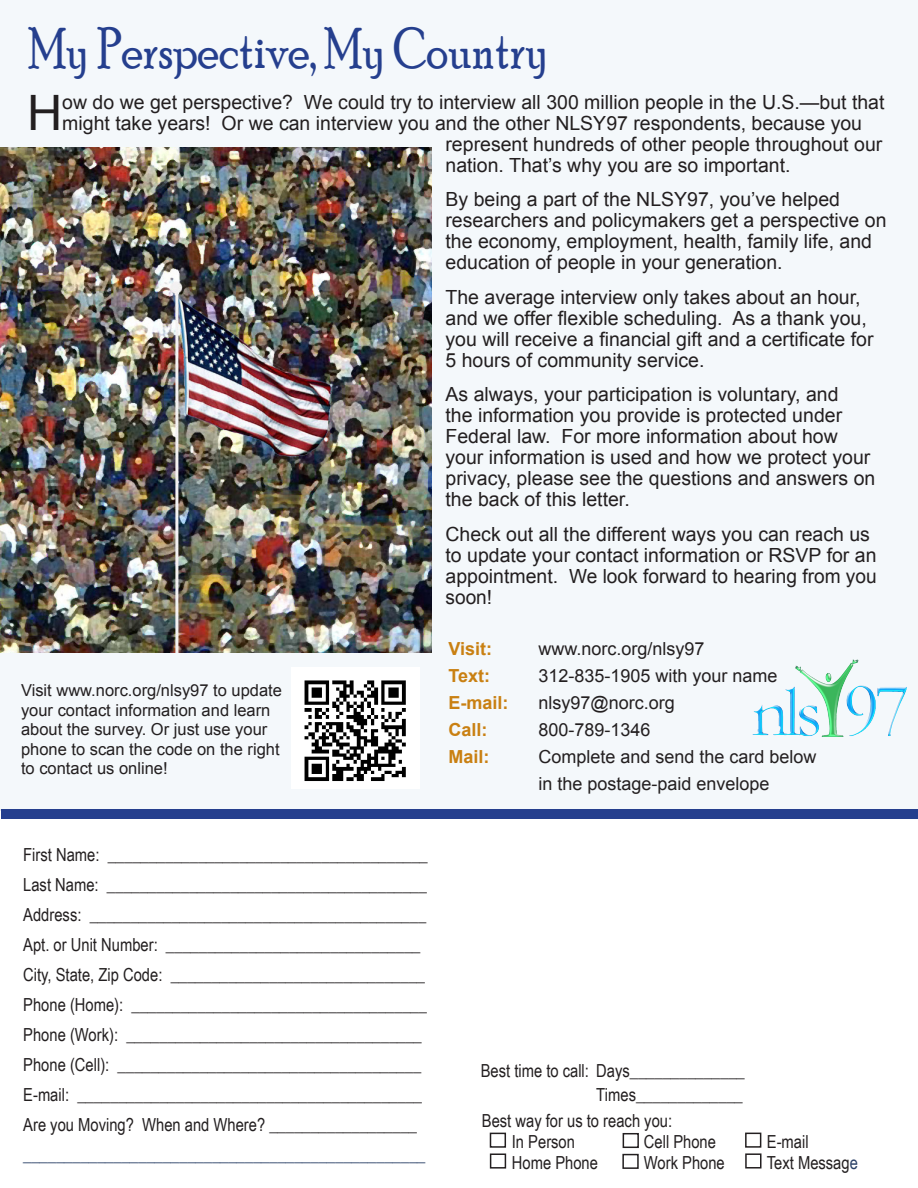
<style>
.page{position:relative;width:918px;height:1188px;background:#fff}
.page>*{position:absolute;margin:0;border:0;box-sizing:border-box;transform-origin:0 0}
.t1{font:58.5px "Poor Richard";color:#253f8e;scale:.84 1}
.t2{font:48.9px "Arial";color:#231f20}
.t3{font:19.5px/21px "Arial";color:#231f20}
.t4{font:18px "Arial Narrow";color:#231f20}
.t5{font:18px "Arial";color:#231f20}
.t6{font:18px "Arial Narrow";color:#2b4167}
.t7{font:700 18px "Arial";color:#c98012}
.t8{font:16.5px/19.5px "Arial";color:#231f20}
.s1{color:#2b4167}
</style>
<div class="page">
<div style="left:0;top:0;width:918px;height:808px;background:#f4f8fb"></div>
<div style="left:490px;top:1133px;width:16px;height:15px;border:2px solid #231f20"></div>
<div style="left:623px;top:1133px;width:16px;height:15px;border:2px solid #231f20"></div>
<div style="left:490px;top:1153px;width:16px;height:16px;border:2px solid #231f20"></div>
<div style="left:622px;top:1154px;width:17px;height:15px;border:2px solid #231f20"></div>
<div style="left:1px;top:809px;width:917px;height:9px;background:#253f8e"></div>
<div style="left:745px;top:1133px;width:16px;height:15px;border:2px solid #231f20"></div>
<div style="left:745px;top:1153px;width:17px;height:16px;border:2px solid #231f20"></div>
<img style="left:0;top:147px;width:432px;height:505px">
<img style="left:789px;top:659px;width:87px;height:78px">
<img style="left:292px;top:668px;width:127px;height:121px">
<p class="t1" style="left:28px;top:15px;width:621px">My Perspective, My Country</p>
<p class="t2" style="left:27px;top:81px;width:37px">H</p>
<p class="t3" style="left:62px;top:92px;width:824px">ow do we get perspective? We could try to interview all 300 million people in the U.S.—but that</p>
<p class="t3" style="left:62px;top:113px;width:801px">might take years! Or we can interview you and the other NLSY97 respondents, because you</p>
<p class="t3" style="left:446px;top:134px;width:438px">represent hundreds of other people throughout our</p>
<p class="t3" style="left:446px;top:155px;width:347px">nation. That’s why you are so important.</p>
<p class="t3" style="left:446px;top:189px;width:443px">By being a part of the NLSY97, you’ve helped researchers and policymakers get a perspective on the economy, employment, health, family life, and education of people in your generation.</p>
<p class="t3" style="left:446px;top:287px;width:430px">The average interview only takes about an hour, and we offer flexible scheduling. As a thank you, you will receive a financial gift and a certificate for 5 hours of community service.</p>
<p class="t3" style="left:446px;top:384px;width:431px">As always, your participation is voluntary, and<br>the information you provide is protected under Federal law. For more information about how your information is used and how we protect your privacy, please see the questions and answers on the back of this letter.</p>
<p class="t3" style="left:446px;top:524px;width:433px">Check out all the different ways you can reach us to update your contact information or RSVP for an appointment. We look forward to hearing from you soon!</p>
<p class="t8" style="left:21px;top:681px;width:263px">Visit www.norc.org/nlsy97 to update your contact information and learn about the survey. Or just use your phone to scan the code on the right to contact us online!</p>
<p class="t7" style="left:448px;top:637px;width:45px">Visit:</p>
<p class="t5" style="left:538px;top:637px;width:168px">www.norc.org/nlsy97</p>
<p class="t7" style="left:448px;top:664px;width:43px">Text:</p>
<p class="t5" style="left:538px;top:664px;width:241px">312-835-1905 with your name</p>
<p class="t7" style="left:448px;top:691px;width:62px">E-mail:</p>
<p class="t5" style="left:538px;top:691px;width:138px">nlsy97@norc.org</p>
<p class="t7" style="left:448px;top:718px;width:41px">Call:</p>
<p class="t5" style="left:538px;top:718px;width:114px">800-789-1346</p>
<p class="t7" style="left:448px;top:745px;width:43px">Mail:</p>
<p class="t5" style="left:538px;top:745px;width:280px">Complete and send the card below</p>
<p class="t5" style="left:538px;top:772px;width:233px">in the postage-paid envelope</p>
<p class="t4" style="left:23px;top:842px;width:406px">First Name: _______________________________________</p>
<p class="t4" style="left:23px;top:872px;width:405px">Last Name: _______________________________________</p>
<p class="t4" style="left:23px;top:902px;width:404px">Address: _________________________________________</p>
<p class="t4" style="left:23px;top:932px;width:399px">Apt. or Unit Number: _______________________________</p>
<p class="t4" style="left:23px;top:962px;width:403px">City, State, Zip Code: _______________________________</p>
<p class="t4" style="left:23px;top:992px;width:405px">Phone (Home): ____________________________________</p>
<p class="t4" style="left:23px;top:1022px;width:400px">Phone (Work): ____________________________________</p>
<p class="t4" style="left:23px;top:1052px;width:400px">Phone (Cell): _____________________________________</p>
<p class="t4" style="left:23px;top:1082px;width:400px">E-mail: __________________________________________</p>
<p class="t4" style="left:23px;top:1112px;width:395px">Are you Moving? When and Where? __________________</p>
<p class="t6" style="left:23px;top:1142px;width:404px">_________________________________________________</p>
<p class="t4" style="left:481px;top:1057px;width:266px">Best time to call: Days______________</p>
<p class="t4" style="left:596px;top:1081px;width:148px">Times_____________</p>
<p class="t4" style="left:482px;top:1108px;width:192px">Best way for us to reach you:</p>
<p class="t4" style="left:512px;top:1129px;width:65px">In Person</p>
<p class="t4" style="left:644px;top:1129px;width:74px">Cell Phone</p>
<p class="t4" style="left:767px;top:1129px;width:43px">E-mail</p>
<p class="t4" style="left:512px;top:1150px;width:88px">Home Phone</p>
<p class="t4" style="left:644px;top:1150px;width:82px">Work Phone</p>
<p class="t4" style="left:767px;top:1150px;width:93px">Text Messag<span class="s1">e</span></p>
</div>
